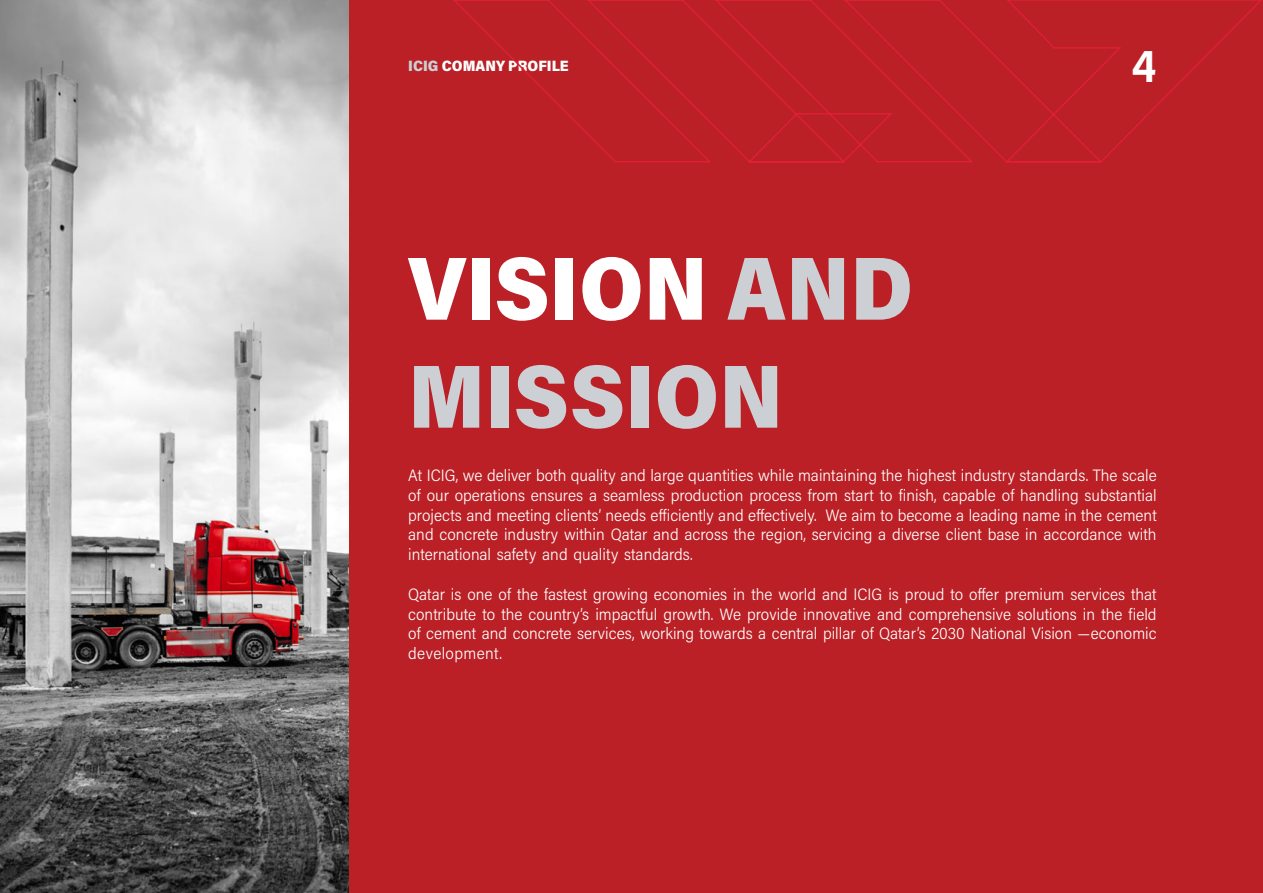
<style>
.page{position:relative;width:1263px;height:893px;background:#ba2025}
.page>*{position:absolute;margin:0;border:0;box-sizing:border-box;transform-origin:0 0}
.t1{font:900 90px/108px "Acumin Pro Semi Cond";color:#ccd0d5}
.t2{font:700 45px "Acumin Pro Semi Cond";color:#fff}
.t3{font:300 16.5px/19.8px "Acumin Pro Semi Cond";color:#fff;text-align:justify}
.t4{font:900 15px "Acumin Pro Semi Cond";color:#fff}
.s1{color:#ccd0d5}
.s2{color:#fff}
</style>
<div class="page">
<img style="left:0;top:0;width:349px;height:893px">
<svg style="left:453px;top:0;width:809px;height:163px"></svg>
<p class="t4" style="left:408px;top:55px;width:162px"><span class="s1">ICIG</span> COMANY PROFILE</p>
<h2 class="t2" style="left:1131px;top:35px;width:27px">4</h2>
<h1 class="t1" style="left:408px;top:230px;width:506px"><span class="s2">VISION</span> AND<br>MISSION</h1>
<p class="t3" style="left:408px;top:465px;width:750px">At ICIG, we deliver both quality and large quantities while maintaining the highest industry standards. The scale of our operations ensures a seamless production process from start to finish, capable of handling substantial projects and meeting clients’ needs efficiently and effectively. We aim to become a leading name in the cement and concrete industry within Qatar and across the region, servicing a diverse client base in accordance with international safety and quality standards.</p>
<p class="t3" style="left:408px;top:584px;width:750px">Qatar is one of the fastest growing economies in the world and ICIG is proud to offer premium services that contribute to the country’s impactful growth. We provide innovative and comprehensive solutions in the field of cement and concrete services, working towards a central pillar of Qatar’s 2030 National Vision —economic development.</p>
</div>
